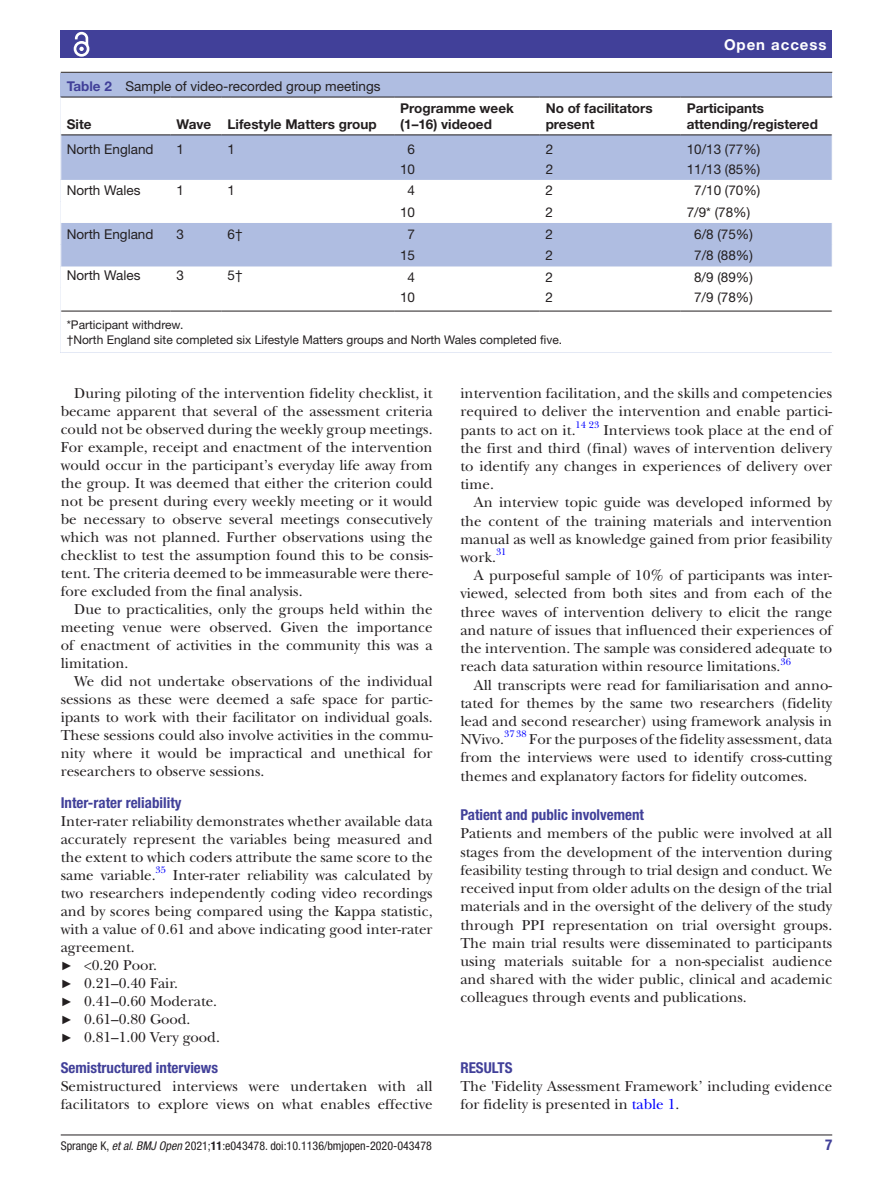
<style>
.page{position:relative;width:893px;height:1191px;background:#fff}
.page>*{position:absolute;margin:0;border:0;box-sizing:border-box;transform-origin:0 0}
.t1{font:15px/18px "New Baskerville";color:#231f20;text-align:justify}
.t2{font:700 condensed 15px "Helvetica Neue LT Std";color:#414099}
.t3{font:700 15px "Helvetica Neue LT Std";letter-spacing:.065em;color:#fff}
.t4{font:13.5px "Helvetica Neue LT Std";color:#231f20}
.t5{font:700 13.5px/16.2px "Helvetica Neue LT Std";color:#231f20}
.t6{font:12px/15px "Helvetica Neue LT Std";color:#231f20}
.t7{font:condensed 12px "Helvetica Neue LT Std";color:#231f20}
.t8{font:9.9px "New Baskerville";color:#00f}
.s1{font-weight:700;color:#414099}
.s2{font-family:"Arial";font-size:12px}
.s3{color:#00f}
.s4{font-style:italic}
.s5{font-weight:700}
</style>
<div class="page">
<hr style="left:61px;top:1134px;width:771px;height:1px;background:#231f20">
<div style="left:61px;top:31px;width:771px;height:27px;background:#414099"></div>
<svg style="left:73px;top:31px;width:17px;height:26px"></svg>
<div style="left:61px;top:73px;width:771px;height:280px;background:#afbde1"></div>
<hr style="left:61px;top:72px;width:771px;height:1px;background:#231f20">
<div style="left:61px;top:98px;width:771px;height:255px;background:#fff"></div>
<svg style="left:61px;top:135px;width:771px;height:131px"></svg>
<hr style="left:171px;top:311px;width:51px;height:1px;background:#231f20">
<hr style="left:222px;top:311px;width:172px;height:1px;background:#231f20">
<hr style="left:61px;top:97px;width:110px;height:1px;background:#231f20">
<hr style="left:61px;top:134px;width:110px;height:1px;background:#231f20">
<hr style="left:171px;top:97px;width:51px;height:1px;background:#231f20">
<hr style="left:171px;top:134px;width:51px;height:1px;background:#231f20">
<hr style="left:222px;top:97px;width:172px;height:1px;background:#231f20">
<hr style="left:222px;top:134px;width:172px;height:1px;background:#231f20">
<hr style="left:394px;top:97px;width:146px;height:1px;background:#231f20">
<hr style="left:394px;top:134px;width:146px;height:1px;background:#231f20">
<hr style="left:540px;top:97px;width:141px;height:1px;background:#231f20">
<hr style="left:540px;top:134px;width:141px;height:1px;background:#231f20">
<hr style="left:681px;top:97px;width:151px;height:1px;background:#231f20">
<hr style="left:681px;top:134px;width:151px;height:1px;background:#231f20">
<hr style="left:394px;top:311px;width:146px;height:1px;background:#231f20">
<hr style="left:540px;top:311px;width:141px;height:1px;background:#231f20">
<hr style="left:681px;top:311px;width:151px;height:1px;background:#231f20">
<hr style="left:61px;top:311px;width:110px;height:1px;background:#231f20">
<svg style="left:60px;top:135px;width:1px;height:176px"></svg>
<hr style="left:67px;top:328px;width:765px;height:1px;background:#fff">
<hr style="left:67px;top:343px;width:765px;height:1px;background:#fff">
<p class="t4" style="left:67px;top:78px;width:315px"><span class="s1">Table 2</span> Sample of video-recorded group meetings</p>
<p class="t5" style="left:67px;top:116px;width:26px">Site</p>
<p class="t5" style="left:177px;top:116px;width:201px">Wave Lifestyle Matters group</p>
<p class="t3" style="left:724px;top:35px;width:104px">Open access</p>
<p class="t5" style="left:400px;top:99px;width:115px">Programme week (1–16) videoed</p>
<p class="t5" style="left:546px;top:99px;width:108px">No of facilitators present</p>
<p class="t5" style="left:687px;top:99px;width:133px">Participants attending/registered</p>
<p class="t4" style="left:67px;top:141px;width:88px">North England</p>
<p class="t4" style="left:177px;top:141px;width:9px">1</p>
<p class="t4" style="left:228px;top:141px;width:9px">1</p>
<p class="t4" style="left:408px;top:141px;width:9px">6</p>
<p class="t4" style="left:546px;top:141px;width:9px">2</p>
<p class="t4" style="left:687px;top:141px;width:75px">10/13 (77%)</p>
<p class="t4" style="left:400px;top:161px;width:17px">10</p>
<p class="t4" style="left:546px;top:161px;width:9px">2</p>
<p class="t4" style="left:687px;top:161px;width:75px">11/13 (85%)</p>
<p class="t4" style="left:67px;top:182px;width:75px">North Wales</p>
<p class="t4" style="left:177px;top:182px;width:9px">1</p>
<p class="t4" style="left:228px;top:182px;width:9px">1</p>
<p class="t4" style="left:408px;top:182px;width:9px">4</p>
<p class="t4" style="left:546px;top:182px;width:9px">2</p>
<p class="t4" style="left:694px;top:182px;width:68px">7/10 (70%)</p>
<p class="t4" style="left:400px;top:204px;width:17px">10</p>
<p class="t4" style="left:546px;top:204px;width:9px">2</p>
<p class="t4" style="left:687px;top:204px;width:65px">7/9* (78%)</p>
<p class="t4" style="left:67px;top:226px;width:88px">North England</p>
<p class="t4" style="left:177px;top:226px;width:9px">3</p>
<p class="t4" style="left:228px;top:226px;width:17px">6†</p>
<p class="t4" style="left:408px;top:226px;width:9px">7</p>
<p class="t4" style="left:546px;top:226px;width:9px">2</p>
<p class="t4" style="left:694px;top:226px;width:60px">6/8 (75%)</p>
<p class="t4" style="left:400px;top:247px;width:17px">15</p>
<p class="t4" style="left:546px;top:247px;width:9px">2</p>
<p class="t4" style="left:694px;top:247px;width:60px">7/8 (88%)</p>
<p class="t4" style="left:67px;top:267px;width:75px">North Wales</p>
<p class="t4" style="left:177px;top:267px;width:9px">3</p>
<p class="t4" style="left:228px;top:267px;width:17px">5†</p>
<p class="t4" style="left:408px;top:269px;width:9px">4</p>
<p class="t4" style="left:546px;top:269px;width:9px">2</p>
<p class="t4" style="left:694px;top:269px;width:60px">8/9 (89%)</p>
<p class="t4" style="left:400px;top:289px;width:17px">10</p>
<p class="t4" style="left:546px;top:289px;width:9px">2</p>
<p class="t4" style="left:694px;top:289px;width:60px">7/9 (78%)</p>
<p class="t6" style="left:67px;top:317px;width:497px">*Participant withdrew.<br>†North England site completed six Lifestyle Matters groups and North Wales completed five.</p>
<p class="t1" style="left:61px;top:384px;width:373px;text-indent:14px">During piloting of the intervention fidelity checklist, it became apparent that several of the assessment criteria could not be observed during the weekly group meetings.<br>For example, receipt and enactment of the intervention would occur in the participant’s everyday life away from the group. It was deemed that either the criterion could not be present during every weekly meeting or it would be necessary to observe several meetings consecutively which was not planned. Further observations using the checklist to test the assumption found this to be consis&shy;tent. The criteria deemed to be immeasurable were there&shy;fore excluded from the final analysis.</p>
<p class="t1" style="left:61px;top:600px;width:373px;text-indent:14px">Due to practicalities, only the groups held within the meeting venue were observed. Given the importance of enactment of activities in the community this was a limitation.</p>
<p class="t1" style="left:61px;top:672px;width:373px;text-indent:14px">We did not undertake observations of the individual sessions as these were deemed a safe space for partic&shy;ipants to work with their facilitator on individual goals.<br>These sessions could also involve activities in the commu&shy;nity where it would be impractical and unethical for researchers to observe sessions.</p>
<p class="t2" style="left:61px;top:793px;width:122px">Inter-rater reliability</p>
<p class="t1" style="left:61px;top:812px;width:373px">Inter-rater reliability demonstrates whether available data accurately represent the variables being measured and the extent to which coders attribute the same score to the same variable.</p>
<p class="t8" style="left:156px;top:864px;width:12px">35</p>
<p class="t1" style="left:61px;top:866px;width:373px;text-align:left;text-indent:112px">Inter-rater reliability was calculated by two researchers independently coding video recordings and by scores being compared using the Kappa statistic, with a value of 0.61 and above indicating good inter-rater agreement.<br><span class="s2">►</span> &lt;0.20 Poor.<br><span class="s2">►</span> 0.21–0.40 Fair.<br><span class="s2">►</span> 0.41–0.60 Moderate.<br><span class="s2">►</span> 0.61–0.80 Good.<br><span class="s2">►</span> 0.81–1.00 Very good.</p>
<p class="t2" style="left:61px;top:1059px;width:159px">Semistructured interviews</p>
<p class="t1" style="left:61px;top:1077px;width:373px">Semistructured interviews were undertaken with all facilitators to explore views on what enables effective</p>
<p class="t1" style="left:460px;top:384px;width:373px">intervention facilitation, and the skills and competencies required to deliver the intervention and enable partici&shy;pants to act on it.<sup>14</sup> <sup>23</sup> Interviews took place at the end of the first and third (final) waves of intervention delivery to identify any changes in experiences of delivery over time.</p>
<p class="t1" style="left:460px;top:493px;width:373px;text-indent:14px">An interview topic guide was developed informed by the content of the training materials and intervention manual as well as knowledge gained from prior feasibility work.</p>
<p class="t8" style="left:496px;top:546px;width:12px">31</p>
<p class="t1" style="left:460px;top:566px;width:373px;text-indent:14px">A purposeful sample of 10% of participants was inter&shy;viewed, selected from both sites and from each of the three waves of intervention delivery to elicit the range and nature of issues that influenced their experiences of the intervention. The sample was considered adequate to reach data saturation within resource limitations.</p>
<p class="t8" style="left:780px;top:655px;width:12px">36</p>
<p class="t1" style="left:460px;top:675px;width:373px;text-indent:14px">All transcripts were read for familiarisation and anno&shy;tated for themes by the same two researchers (fidelity lead and second researcher) using framework analysis in NVivo.<sup>37</sup> <sup>38</sup> For the purposes of the fidelity assessment, data from the interviews were used to identify cross-cutting themes and explanatory factors for fidelity outcomes.</p>
<p class="t2" style="left:460px;top:806px;width:185px">Patient and public involvement</p>
<p class="t1" style="left:460px;top:824px;width:373px">Patients and members of the public were involved at all stages from the development of the intervention during feasibility testing through to trial design and conduct. We received input from older adults on the design of the trial materials and in the oversight of the delivery of the study through PPI representation on trial oversight groups.<br>The main trial results were disseminated to participants using materials suitable for a non-specialist audience and shared with the wider public, clinical and academic colleagues through events and publications.</p>
<p class="t2" style="left:460px;top:1058px;width:54px">RESULTS</p>
<p class="t1" style="left:460px;top:1077px;width:373px">The 'Fidelity Assessment Framework’ including evidence for fidelity is presented in <span class="s3">table 1</span>.</p>
<p class="t7" style="left:61px;top:1138px;width:373px">Sprange K, <span class="s4">et al</span>. <span class="s4">BMJ Open</span> 2021;<span class="s5">11</span>:e043478. doi:10.1136/bmjopen-2020-043478</p>
<p class="t2" style="left:825px;top:1135px;width:9px">7</p>
</div>
